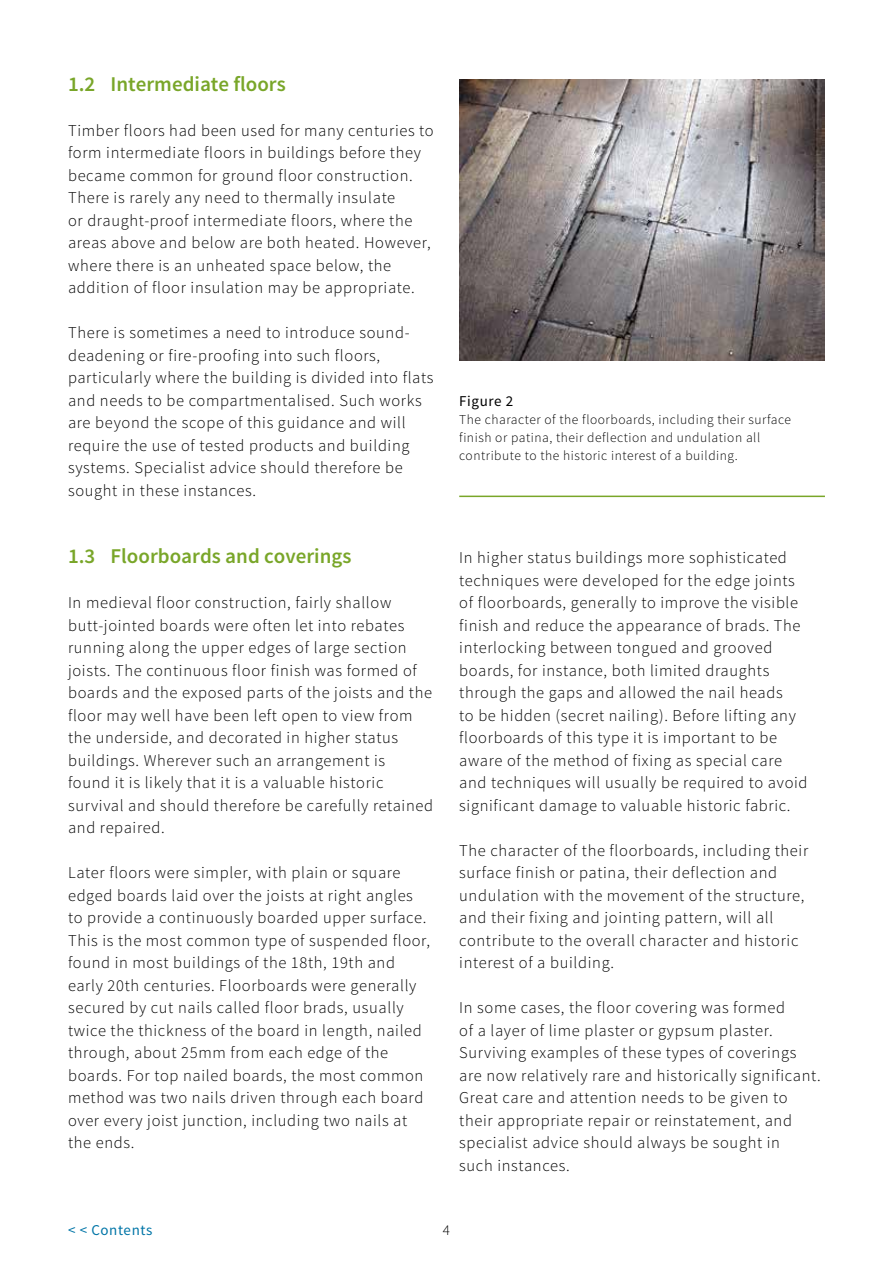
<style>
.page{position:relative;width:893px;height:1263px;background:#fff}
.page>*{position:absolute;margin:0;border:0;box-sizing:border-box;transform-origin:0 0}
.t1{font:600 21px "Source Sans Pro";color:#79a629}
.t2{font:300 16.5px/22.5px "Source Sans Pro";letter-spacing:.04em;color:#000}
.t3{font:15px "Source Sans Pro";letter-spacing:.04em;color:#0075a7}
.t4{font:15px "Source Sans Pro";letter-spacing:.04em;color:#000}
.t5{font:300 15px "Source Sans Pro";color:#000}
.t6{font:300 13.5px/18px "Source Sans Pro";letter-spacing:.04em;color:#000}
</style>
<div class="page">
<hr style="left:459px;top:496px;width:366px;height:1px;background:#79a629">
<img style="left:459px;top:79px;width:366px;height:282px">
<h3 class="t1" style="left:68px;top:70px;width:219px">1.2 Intermediate floors</h3>
<p class="t2" style="left:68px;top:119px;width:367px">Timber floors had been used for many centuries to form intermediate floors in buildings before they became common for ground floor construction.<br>There is rarely any need to thermally insulate<br>or draught-proof intermediate floors, where the areas above and below are both heated. However, where there is an unheated space below, the addition of floor insulation may be appropriate.</p>
<p class="t2" style="left:68px;top:321px;width:367px">There is sometimes a need to introduce sound&shy;deadening or fire-proofing into such floors, particularly where the building is divided into flats and needs to be compartmentalised. Such works are beyond the scope of this guidance and will require the use of tested products and building systems. Specialist advice should therefore be sought in these instances.</p>
<h3 class="t1" style="left:68px;top:543px;width:285px">1.3 Floorboards and coverings</h3>
<p class="t2" style="left:68px;top:591px;width:366px">In medieval floor construction, fairly shallow butt-jointed boards were often let into rebates running along the upper edges of large section joists. The continuous floor finish was formed of boards and the exposed parts of the joists and the floor may well have been left open to view from the underside, and decorated in higher status buildings. Wherever such an arrangement is<br>found it is likely that it is a valuable historic survival and should therefore be carefully retained and repaired.</p>
<p class="t2" style="left:68px;top:861px;width:364px">Later floors were simpler, with plain or square edged boards laid over the joists at right angles to provide a continuously boarded upper surface.<br>This is the most common type of suspended floor, found in most buildings of the 18th, 19th and early 20th centuries. Floorboards were generally secured by cut nails called floor brads, usually twice the thickness of the board in length, nailed through, about 25mm from each edge of the boards. For top nailed boards, the most common method was two nails driven through each board over every joist junction, including two nails at the ends.</p>
<p class="t4" style="left:459px;top:391px;width:55px">Figure 2</p>
<p class="t6" style="left:459px;top:410px;width:333px">The character of the floorboards, including their surface finish or patina, their deflection and undulation all contribute to the historic interest of a building.</p>
<p class="t2" style="left:459px;top:547px;width:350px">In higher status buildings more sophisticated techniques were developed for the edge joints of floorboards, generally to improve the visible finish and reduce the appearance of brads. The interlocking between tongued and grooved boards, for instance, both limited draughts through the gaps and allowed the nail heads<br>to be hidden (secret nailing). Before lifting any floorboards of this type it is important to be aware of the method of fixing as special care and techniques will usually be required to avoid significant damage to valuable historic fabric.</p>
<p class="t2" style="left:459px;top:839px;width:351px">The character of the floorboards, including their surface finish or patina, their deflection and undulation with the movement of the structure, and their fixing and jointing pattern, will all contribute to the overall character and historic interest of a building.</p>
<p class="t2" style="left:459px;top:997px;width:363px">In some cases, the floor covering was formed<br>of a layer of lime plaster or gypsum plaster.<br>Surviving examples of these types of coverings are now relatively rare and historically significant.<br>Great care and attention needs to be given to their appropriate repair or reinstatement, and specialist advice should always be sought in<br>such instances.</p>
<p class="t3" style="left:68px;top:1220px;width:86px">&lt; &lt; Contents</p>
<p class="t5" style="left:443px;top:1220px;width:9px">4</p>
</div>
